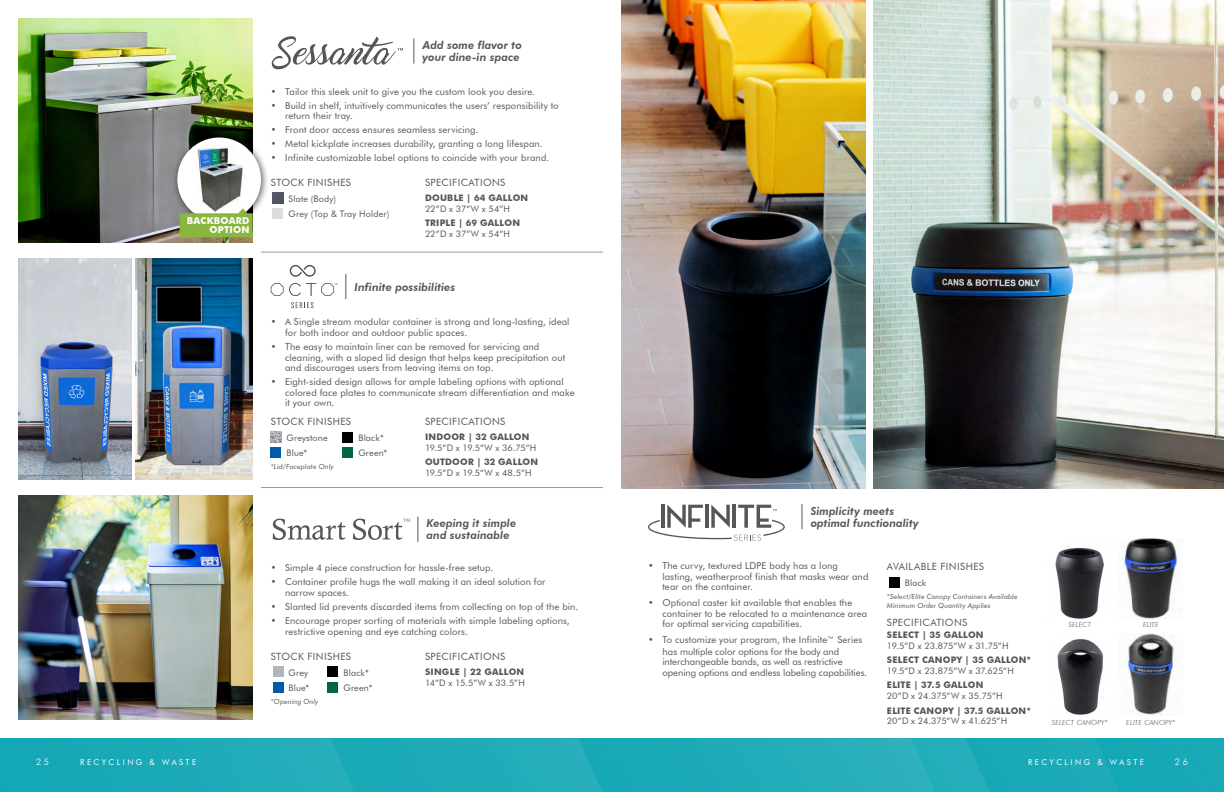
<style>
.page{position:relative;width:1224px;height:792px;background:#fff}
.page>*{position:absolute;margin:0;border:0;box-sizing:border-box;transform-origin:0 0}
.t1{font:italic 800 11px/12px "Futura BT";letter-spacing:.005em;color:#55565a}
.t2{font:10px "Futura BT";letter-spacing:.04em;color:#55565a}
.t3{font:9.5px/10.5px "Futura BT";letter-spacing:.01em;color:#55565a}
.t4{font:700 9.5px/9px "Futura BT";letter-spacing:.025em;color:#fff;text-align:right}
.t5{font:9px/15.2px "Futura BT";letter-spacing:.01em;color:#55565a}
.t6{font:700 9px "Futura BT";letter-spacing:.025em;color:#55565a}
.t7{font:9px "Futura BT";letter-spacing:-.02em;color:#55565a}
.t8{font:9px "Futura BT";letter-spacing:-.035em;color:#55565a}
.t9{font:300 9px "Futura BT";color:#fff}
.t10{font:8px "Futura BT";letter-spacing:.3em;color:#fff}
.t11{font:italic 7px/9px "Futura BT";letter-spacing:.02em;color:#55565a}
.t12{font:italic 300 7px "Futura BT";letter-spacing:.025em;color:#55565a}
.s1{font-weight:300;color:#4d4d4f}
</style>
<div class="page">
<img style="left:0;top:738px;width:1224px;height:54px">
<img style="left:19px;top:18px;width:234px;height:225px">
<img style="left:19px;top:258px;width:113px;height:222px">
<img style="left:136px;top:258px;width:117px;height:222px">
<img style="left:19px;top:495px;width:234px;height:225px">
<hr style="left:261px;top:252px;width:342px;height:1px;background:#99999a">
<hr style="left:261px;top:487px;width:342px;height:1px;background:#99999a">
<svg style="left:345px;top:274px;width:1px;height:25px"></svg>
<svg style="left:291px;top:302px;width:22px;height:6px"></svg>
<svg style="left:290px;top:265px;width:26px;height:12px"></svg>
<svg style="left:271px;top:283px;width:67px;height:13px"></svg>
<div style="left:271px;top:447px;width:10px;height:10px;background:#005cab"></div>
<div style="left:343px;top:432px;width:10px;height:10px;background:#000"></div>
<div style="left:343px;top:447px;width:10px;height:10px;background:#006648"></div>
<svg style="left:271px;top:432px;width:10px;height:10px"></svg>
<svg style="left:648px;top:505px;width:137px;height:36px"></svg>
<svg style="left:801px;top:504px;width:1px;height:25px"></svg>
<div style="left:889px;top:577px;width:10px;height:11px;background:#000"></div>
<img style="left:1122px;top:538px;width:56px;height:82px">
<img style="left:1055px;top:547px;width:49px;height:72px">
<img style="left:1125px;top:633px;width:49px;height:83px">
<img style="left:1057px;top:639px;width:47px;height:76px">
<img style="left:873px;top:0;width:351px;height:488px">
<img style="left:621px;top:0;width:244px;height:488px">
<svg style="left:413px;top:38px;width:1px;height:26px"></svg>
<svg style="left:271px;top:36px;width:132px;height:33px"></svg>
<div style="left:171px;top:132px;width:98px;height:97px;background:#000;opacity:.65"></div>
<div style="left:178px;top:139px;width:82px;height:81px;background:#fff;border-radius:50%"></div>
<img style="left:191px;top:141px;width:58px;height:67px">
<div style="left:177px;top:138px;width:84px;height:84px;border:2px solid #fff;border-radius:50%"></div>
<svg style="left:180px;top:208px;width:73px;height:29px;background:#95b857"></svg>
<svg style="left:273px;top:519px;width:73px;height:21px"></svg>
<svg style="left:353px;top:519px;width:57px;height:21px"></svg>
<svg style="left:417px;top:517px;width:1px;height:25px"></svg>
<div style="left:273px;top:682px;width:10px;height:11px;background:#005cab"></div>
<div style="left:273px;top:666px;width:10px;height:10px;background:#b0b7bc"></div>
<div style="left:328px;top:666px;width:10px;height:10px;background:#000"></div>
<div style="left:328px;top:682px;width:10px;height:11px;background:#006648"></div>
<svg style="left:273px;top:193px;width:10px;height:10px"></svg>
<div style="left:273px;top:209px;width:10px;height:10px;background:#dcddde"></div>
<p class="t4" style="left:187px;top:216px;width:64px">BACKBOARD<br>OPTION</p>
<p class="t1" style="left:423px;top:39px;width:101px">Add some flavor to your dine-in space</p>
<p class="t3" style="left:271px;top:86px;width:266px">• Tailor this sleek unit to give you the custom look you desire.</p>
<p class="t3" style="left:285px;top:100px;width:275px;text-indent:-14px">• Build in shelf, intuitively communicates the users’ responsibility to return their tray.</p>
<p class="t3" style="left:271px;top:125px;width:209px">• Front door access ensures seamless servicing.</p>
<p class="t3" style="left:271px;top:139px;width:273px">• Metal kickplate increases durability, granting a long lifespan.</p>
<p class="t3" style="left:271px;top:153px;width:280px">• Infinite customizable label options to coincide with your brand.</p>
<p class="t2" style="left:425px;top:176px;width:82px">SPECIFICATIONS</p>
<p class="t6" style="left:425px;top:192px;width:105px">DOUBLE | 64 GALLON</p>
<p class="t5" style="left:425px;top:201px;width:87px">22”D x 37”W x 54”H</p>
<p class="t6" style="left:425px;top:218px;width:97px">TRIPLE | 69 GALLON</p>
<p class="t5" style="left:425px;top:226px;width:87px">22”D x 37”W x 54”H</p>
<p class="t2" style="left:271px;top:176px;width:82px">STOCK FINISHES</p>
<p class="t5" style="left:289px;top:191px;width:102px">Slate (Body)<br>Grey (Top &amp; Tray Holder)</p>
<p class="t1" style="left:355px;top:281px;width:102px">Infinite possibilities</p>
<p class="t3" style="left:285px;top:317px;width:286px;text-indent:-14px">• A Single stream modular container is strong and long-lasting, ideal for both indoor and outdoor public spaces.</p>
<p class="t3" style="left:285px;top:341px;width:282px;text-indent:-14px">• The easy to maintain liner can be removed for servicing and cleaning, with a sloped lid design that helps keep precipitation out and discourages users from leaving items on top.</p>
<p class="t3" style="left:285px;top:376px;width:291px;text-indent:-14px">• Eight-sided design allows for ample labeling options with optional colored face plates to communicate stream differentiation and make it your own.</p>
<p class="t2" style="left:271px;top:415px;width:82px">STOCK FINISHES</p>
<p class="t5" style="left:287px;top:430px;width:43px">Greystone<br>Blue*</p>
<p class="t5" style="left:358px;top:430px;width:30px">Black*<br>Green*</p>
<p class="t11" style="left:271px;top:462px;width:65px">*Lid/Faceplate Only</p>
<p class="t2" style="left:425px;top:415px;width:82px">SPECIFICATIONS</p>
<p class="t6" style="left:425px;top:432px;width:106px">INDOOR | 32 GALLON</p>
<p class="t5" style="left:425px;top:440px;width:113px">19.5”D x 19.5”W x 36.75”H</p>
<p class="t6" style="left:425px;top:457px;width:115px">OUTDOOR | 32 GALLON</p>
<p class="t5" style="left:425px;top:465px;width:108px">19.5”D x 19.5”W x 48.5”H</p>
<p class="t1" style="left:427px;top:518px;width:91px">Keeping it simple and sustainable</p>
<p class="t3" style="left:271px;top:563px;width:224px">• Simple 4 piece construction for hassle-free setup.</p>
<p class="t3" style="left:285px;top:577px;width:262px;text-indent:-14px">• Container profile hugs the wall making it an ideal solution for narrow spaces.</p>
<p class="t3" style="left:271px;top:601px;width:309px">• Slanted lid prevents discarded items from collecting on top of the bin.</p>
<p class="t3" style="left:285px;top:615px;width:286px;text-indent:-14px">• Encourage proper sorting of materials with simple labeling options, restrictive opening and eye catching colors.</p>
<p class="t2" style="left:271px;top:650px;width:82px">STOCK FINISHES</p>
<p class="t5" style="left:289px;top:665px;width:22px">Grey<br>Blue*</p>
<p class="t5" style="left:344px;top:665px;width:30px">Black*<br>Green*</p>
<p class="t11" style="left:271px;top:697px;width:49px">*Opening Only</p>
<p class="t2" style="left:425px;top:650px;width:82px">SPECIFICATIONS</p>
<p class="t6" style="left:425px;top:667px;width:101px">SINGLE | 22 GALLON</p>
<p class="t5" style="left:425px;top:675px;width:101px">14”D x 15.5”W x 33.5”H</p>
<p class="t1" style="left:811px;top:505px;width:110px">Simplicity meets optimal functionality</p>
<p class="t3" style="left:662px;top:561px;width:208px;text-indent:-14px">• The curvy, textured LDPE body has a long lasting, weatherproof finish that masks wear and tear on the container.</p>
<p class="t3" style="left:662px;top:597px;width:206px;text-indent:-14px">• Optional caster kit available that enables the container to be relocated to a maintenance area for optimal servicing capabilities.</p>
<p class="t3" style="left:662px;top:633px;width:202px;line-height:12px;text-indent:-14px">• To customize your program, the Infinite<span class="s1">™</span> Series has multiple color options for the body and</p>
<p class="t3" style="left:662px;top:656px;width:206px">interchangeable bands, as well as restrictive opening options and endless labeling capabilities.</p>
<p class="t2" style="left:887px;top:560px;width:99px">AVAILABLE FINISHES</p>
<p class="t5" style="left:905px;top:575px;width:23px">Black</p>
<p class="t11" style="left:887px;top:592px;width:132px">*Select/Elite Canopy Containers Available<br>Minimum Order Quantity Applies</p>
<p class="t2" style="left:887px;top:616px;width:82px">SPECIFICATIONS</p>
<p class="t6" style="left:887px;top:629px;width:98px">SELECT | 35 GALLON</p>
<p class="t8" style="left:887px;top:640px;width:123px">19.5”D x 23.875”W x 31.75”H</p>
<p class="t6" style="left:887px;top:655px;width:146px">SELECT CANOPY | 35 GALLON*</p>
<p class="t7" style="left:887px;top:665px;width:128px">19.5”D x 23.875”W x 37.625”H</p>
<p class="t6" style="left:887px;top:680px;width:98px">ELITE | 37.5 GALLON</p>
<p class="t7" style="left:887px;top:690px;width:117px">20”D x 24.375”W x 35.75”H</p>
<p class="t6" style="left:887px;top:705px;width:146px">ELITE CANOPY | 37.5 GALLON*</p>
<p class="t7" style="left:887px;top:715px;width:122px">20”D x 24.375”W x 41.625”H</p>
<p class="t12" style="left:1068px;top:621px;width:24px">SELECT</p>
<p class="t12" style="left:1143px;top:621px;width:17px">ELITE</p>
<p class="t12" style="left:1052px;top:718px;width:57px">SELECT CANOPY*</p>
<p class="t12" style="left:1126px;top:718px;width:51px">ELITE CANOPY*</p>
<p class="t9" style="left:36px;top:756px;width:15px">2 5</p>
<p class="t10" style="left:80px;top:757px;width:117px">RECYCLING &amp; WASTE</p>
<p class="t10" style="left:1028px;top:757px;width:117px">RECYCLING &amp; WASTE</p>
<p class="t9" style="left:1175px;top:756px;width:15px">2 6</p>
</div>
